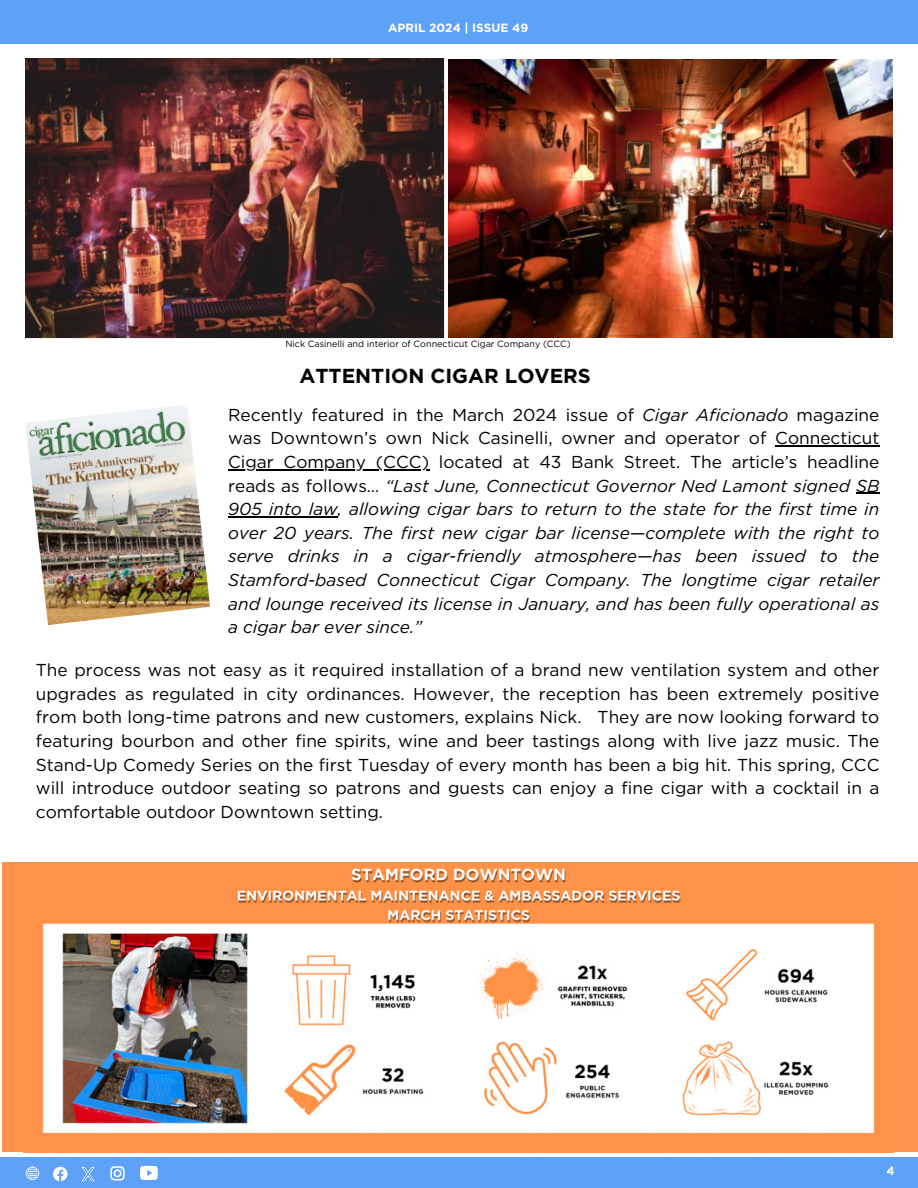
<style>
.page{position:relative;width:918px;height:1188px;background:#fff}
.page>*{position:absolute;margin:0;border:0;box-sizing:border-box;transform-origin:0 0}
.t1{font:700 20.25px "Gotham";color:#000}
.t2{font:italic 17.25px/23.7px "Gotham";color:#000;text-align:justify}
.t3{font:17.25px/23.7px "Gotham";color:#000;text-align:justify}
.t4{font:700 12px "Gotham";color:#fff}
.t5{font:9px "Gotham";color:#000}
.s1{font-style:normal}
</style>
<div class="page">
<div style="left:0;top:1158px;width:918px;height:30px;background:#60a1f8"></div>
<svg style="left:26px;top:1167px;width:13px;height:13px"></svg>
<svg style="left:140px;top:1166px;width:18px;height:14px"></svg>
<svg style="left:53px;top:1167px;width:15px;height:14px"></svg>
<svg style="left:110px;top:1166px;width:15px;height:14px"></svg>
<svg style="left:82px;top:1167px;width:13px;height:14px"></svg>
<div style="left:0;top:0;width:918px;height:44px;background:#60a1f8"></div>
<img style="left:448px;top:59px;width:445px;height:278px">
<img style="left:25px;top:58px;width:420px;height:280px">
<img style="left:26px;top:405px;width:184px;height:220px">
<hr style="left:775px;top:445px;width:104px;height:2px;background:#000">
<hr style="left:228px;top:469px;width:201px;height:1px;background:#000">
<svg style="left:856px;top:493px;width:23px;height:1px"></svg>
<hr style="left:228px;top:516px;width:110px;height:1px;background:#000">
<div style="left:2px;top:862px;width:916px;height:290px;background:#ff914d"></div>
<img style="left:40px;top:868px;width:836px;height:269px">
<p class="t4" style="left:388px;top:20px;width:142px">APRIL 2024 | ISSUE 49</p>
<p class="t5" style="left:285px;top:338px;width:287px">Nick Casinelli and interior of Connecticut Cigar Company (CCC)</p>
<p class="t1" style="left:299px;top:363px;width:293px">ATTENTION CIGAR LOVERS</p>
<p class="t2" style="left:228px;top:403px;width:653px"><span class="s1">Recently featured in the March 2024 issue of</span> Cigar Aficionado <span class="s1">magazine was Downtown’s own Nick Casinelli, owner and operator of Connecticut Cigar Company (CCC) located at 43 Bank Street. The article’s headline reads as follows…</span> “Last June, Connecticut Governor Ned Lamont signed SB 905 into law, allowing cigar bars to return to the state for the first time in over 20 years. The first new cigar bar license—complete with the right to serve drinks in a cigar-friendly atmosphere—has been issued to the Stamford-based Connecticut Cigar Company. The longtime cigar retailer and lounge received its license in January, and has been fully operational as a cigar bar ever since.”</p>
<p class="t3" style="left:36px;top:658px;width:845px">The process was not easy as it required installation of a brand new ventilation system and other upgrades as regulated in city ordinances. However, the reception has been extremely positive from both long-time patrons and new customers, explains Nick. They are now looking forward to featuring bourbon and other fine spirits, wine and beer tastings along with live jazz music. The Stand-Up Comedy Series on the first Tuesday of every month has been a big hit. This spring, CCC will introduce outdoor seating so patrons and guests can enjoy a fine cigar with a cocktail in a comfortable outdoor Downtown setting.</p>
<p class="t4" style="left:887px;top:1164px;width:10px">4</p>
</div>
